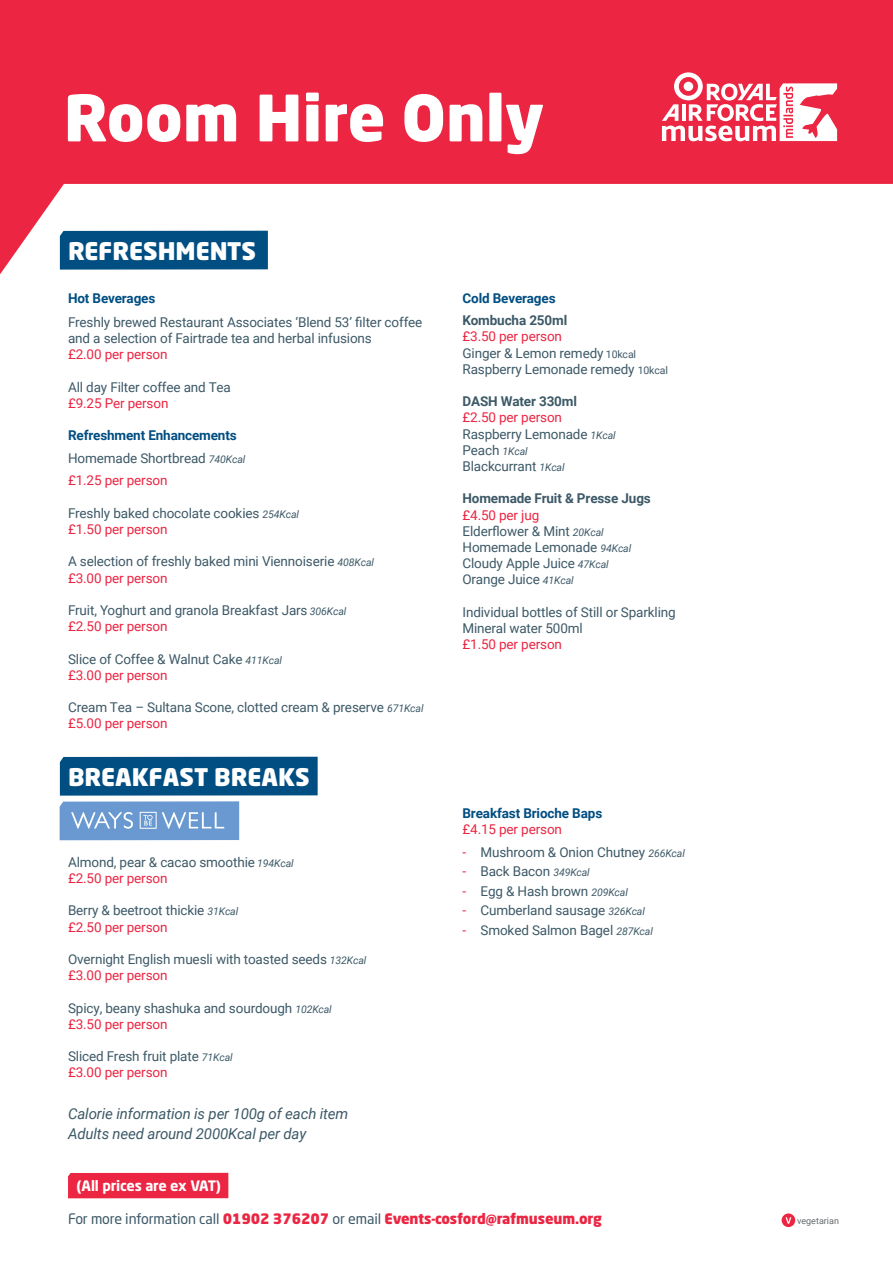
<style>
.page{position:relative;width:893px;height:1263px;background:#fff}
.page>*{position:absolute;margin:0;border:0;box-sizing:border-box;transform-origin:0 0}
.t1{font:900 63px "Neo Sans W1 G";color:#fff}
.t2{font:900 24px "Neo Sans W1 G";color:#fff}
.t3{font:italic 15px "Roboto";letter-spacing:-.01em;color:#3d5967}
.t4{font:900 14.25px "Neo Sans W1 G";letter-spacing:-.01em;color:#eb2542}
.t5{font:700 14.25px "Neo Sans W1 G";letter-spacing:-.01em;color:#fff}
.t6{font:13.5px/16.2px "Roboto";letter-spacing:-.01em;color:#3d5967}
.t7{font:13.5px "Roboto";letter-spacing:-.01em;color:#eb2542}
.t8{font:700 13.5px "Roboto";letter-spacing:-.01em;color:#014e82}
.t9{font:700 13.5px "Roboto";letter-spacing:-.01em;color:#3d5967}
.t10{font:9px "Roboto";color:#656a6c}
.s1{color:#eb2542}
.s2{font-style:italic;font-size:10.5px}
.s3{font-size:10.5px}
.s4{font-weight:400;color:#3d5967}
</style>
<div class="page">
<svg style="left:0;top:0;width:893px;height:274px;fill:#eb2542"></svg>
<div style="left:60px;top:231px;width:208px;height:39px;background:#014e82"></div>
<div style="left:68px;top:1173px;width:160px;height:25px;background:#eb2542"></div>
<svg style="left:60px;top:757px;width:258px;height:83px"></svg>
<svg style="left:662px;top:72px;width:175px;height:69px"></svg>
<svg style="left:782px;top:1213px;width:13px;height:14px"></svg>
<p class="t1" style="left:64px;top:77px;width:482px">Room Hire Only</p>
<p class="t2" style="left:68px;top:235px;width:189px">REFRESHMENTS</p>
<p class="t8" style="left:68px;top:288px;width:89px">Hot Beverages</p>
<p class="t6" style="left:68px;top:313px;width:356px">Freshly brewed Restaurant Associates ‘Blend 53’ filter coffee and a selection of Fairtrade tea and herbal infusions<br><span class="s1">£2.00 per person</span></p>
<p class="t6" style="left:68px;top:378px;width:164px">All day Filter coffee and Tea <span class="s1">£9.25 Per person</span></p>
<p class="t8" style="left:68px;top:426px;width:170px">Refreshment Enhancements</p>
<p class="t6" style="left:68px;top:446px;width:179px;line-height:22.5px">Homemade Shortbread <span class="s2">740Kcal </span><span class="s1">£1.25 per person</span></p>
<p class="t6" style="left:68px;top:504px;width:232px">Freshly baked chocolate cookies <span class="s2">254Kcal </span><span class="s1">£1.50 per person</span></p>
<p class="t6" style="left:68px;top:553px;width:308px">A selection of freshly baked mini Viennoiserie <span class="s2">408Kcal </span><span class="s1">£3.00 per person</span></p>
<p class="t6" style="left:68px;top:601px;width:280px">Fruit, Yoghurt and granola Breakfast Jars <span class="s2">306Kcal </span><span class="s1">£2.50 per person</span></p>
<p class="t6" style="left:68px;top:650px;width:216px">Slice of Coffee &amp; Walnut Cake <span class="s2">411Kcal</span></p>
<p class="t7" style="left:68px;top:665px;width:101px">£3.00 per person</p>
<p class="t6" style="left:68px;top:699px;width:357px">Cream Tea – Sultana Scone, clotted cream &amp; preserve <span class="s2">671Kcal </span><span class="s1">£5.00 per person</span></p>
<p class="t2" style="left:68px;top:761px;width:243px">BREAKFAST BREAKS</p>
<p class="t6" style="left:68px;top:853px;width:227px">Almond, pear &amp; cacao smoothie <span class="s2">194Kcal </span><span class="s1">£2.50 per person</span></p>
<p class="t6" style="left:68px;top:902px;width:172px">Berry &amp; beetroot thickie <span class="s2">31Kcal </span><span class="s1">£2.50 per person</span></p>
<p class="t6" style="left:68px;top:951px;width:300px">Overnight English muesli with toasted seeds <span class="s2">132Kcal </span><span class="s1">£3.00 per person</span></p>
<p class="t6" style="left:68px;top:999px;width:265px">Spicy, beany shashuka and sourdough <span class="s2">102Kcal</span></p>
<p class="t7" style="left:68px;top:1014px;width:101px">£3.50 per person</p>
<p class="t6" style="left:68px;top:1048px;width:166px">Sliced Fresh fruit plate <span class="s2">71Kcal </span><span class="s1">£3.00 per person</span></p>
<p class="t3" style="left:68px;top:1103px;width:282px">Calorie information is per 100g of each item</p>
<p class="t3" style="left:68px;top:1123px;width:240px">Adults need around 2000Kcal per day</p>
<p class="t5" style="left:77px;top:1176px;width:146px">(All prices are ex VAT)</p>
<p class="t8" style="left:462px;top:289px;width:95px">Cold Beverages</p>
<p class="t9" style="left:462px;top:311px;width:106px">Kombucha 250ml</p>
<p class="t7" style="left:462px;top:327px;width:101px">£3.50 per person</p>
<p class="t6" style="left:462px;top:344px;width:175px">Ginger &amp; Lemon remedy <span class="s3">10kcal</span></p>
<p class="t6" style="left:462px;top:360px;width:207px">Raspberry Lemonade remedy <span class="s3">10kcal</span></p>
<p class="t9" style="left:462px;top:392px;width:116px">DASH Water 330ml</p>
<p class="t7" style="left:462px;top:408px;width:101px">£2.50 per person</p>
<p class="t6" style="left:462px;top:425px;width:155px">Raspberry Lemonade <span class="s2">1Kcal</span></p>
<p class="t6" style="left:462px;top:441px;width:67px">Peach <span class="s2">1Kcal</span></p>
<p class="t6" style="left:462px;top:457px;width:104px">Blackcurrant <span class="s2">1Kcal</span></p>
<p class="t9" style="left:462px;top:489px;width:190px">Homemade Fruit &amp; Presse Jugs</p>
<p class="t7" style="left:462px;top:505px;width:78px">£4.50 per jug</p>
<p class="t6" style="left:462px;top:522px;width:143px">Elderflower &amp; Mint <span class="s2">20Kcal</span></p>
<p class="t6" style="left:462px;top:538px;width:170px">Homemade Lemonade <span class="s2">94Kcal</span></p>
<p class="t6" style="left:462px;top:555px;width:148px">Cloudy Apple Juice <span class="s2">47Kcal</span></p>
<p class="t6" style="left:462px;top:571px;width:113px">Orange Juice <span class="s2">41Kcal</span></p>
<p class="t6" style="left:462px;top:603px;width:215px">Individual bottles of Still or Sparkling<br>Mineral water 500ml</p>
<p class="t7" style="left:462px;top:635px;width:101px">£1.50 per person</p>
<p class="t8" style="left:462px;top:804px;width:141px">Breakfast Brioche Baps</p>
<p class="t7" style="left:462px;top:820px;width:101px">£4.15 per person</p>
<p class="t6" style="left:462px;top:843px;width:224px"><span class="s1">-</span> Mushroom &amp; Onion Chutney <span class="s2">266Kcal</span></p>
<p class="t6" style="left:462px;top:863px;width:129px"><span class="s1">-</span> Back Bacon <span class="s2">349Kcal</span></p>
<p class="t6" style="left:462px;top:882px;width:167px"><span class="s1">-</span> Egg &amp; Hash brown <span class="s2">209Kcal</span></p>
<p class="t6" style="left:462px;top:902px;width:184px"><span class="s1">-</span> Cumberland sausage <span class="s2">326Kcal</span></p>
<p class="t6" style="left:462px;top:921px;width:192px"><span class="s1">-</span> Smoked Salmon Bagel <span class="s2">287Kcal</span></p>
<p class="t4" style="left:68px;top:1210px;width:535px"><span class="s4">For more information call</span> 01902 376207 <span class="s4">or email</span> Events-cosford@rafmuseum.org</p>
<p class="t10" style="left:797px;top:1214px;width:43px">vegetarian</p>
</div>
